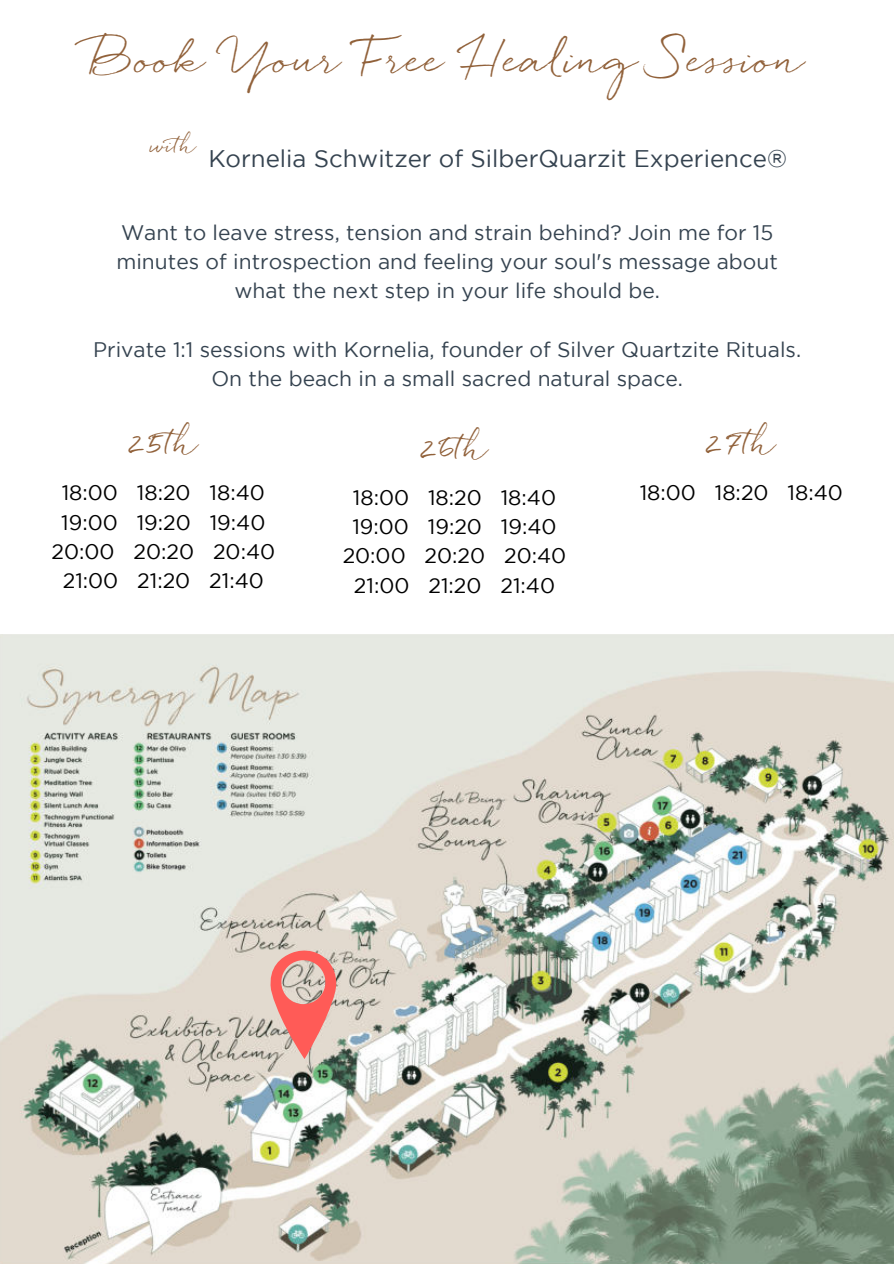
<style>
.page{position:relative;width:894px;height:1264px;background:#fff}
.page>*{position:absolute;margin:0;border:0;box-sizing:border-box;transform-origin:0 0}
.t1{font:40.5px "Quickpen";color:#91613a}
.t2{font:31.5px "Quickpen";color:#91613a}
.t3{font:24px "Gotham";color:#354350}
.t4{font:21px/29.2px "Gotham";color:#354350;text-align:center}
.t5{font:21px/29.2px "Gotham";color:#000;text-align:center}
.t6{font:21px "Quickpen";color:#91613a}
</style>
<div class="page">
<img style="left:0;top:634px;width:893px;height:629px">
<svg style="left:268px;top:949px;width:70px;height:110px;background:#e49d95"></svg>
<h1 class="t1" style="left:89px;top:35px;width:717px">Book Your Free Healing Session</h1>
<p class="t6" style="left:151px;top:133px;width:48px">with</p>
<p class="t3" style="left:208px;top:145px;width:580px">Kornelia Schwitzer of SilberQuarzit Experience®</p>
<p class="t4" style="left:116px;top:217px;width:662px">Want to leave stress, tension and strain behind? Join me for 15 minutes of introspection and feeling your soul's message about what the next step in your life should be.</p>
<p class="t4" style="left:93px;top:334px;width:709px">Private 1:1 sessions with Kornelia, founder of Silver Quartzite Rituals.<br>On the beach in a small sacred natural space.</p>
<h2 class="t2" style="left:127px;top:424px;width:75px">25th</h2>
<h2 class="t2" style="left:419px;top:428px;width:73px">26th</h2>
<h2 class="t2" style="left:704px;top:424px;width:75px">27th</h2>
<p class="t5" style="left:51px;top:478px;width:225px">18:00 18:20 18:40<br>19:00 19:20 19:40<br>20:00 20:20 20:40<br>21:00 21:20 21:40</p>
<p class="t5" style="left:342px;top:482px;width:225px">18:00 18:20 18:40<br>19:00 19:20 19:40<br>20:00 20:20 20:40<br>21:00 21:20 21:40</p>
<p class="t5" style="left:639px;top:478px;width:204px">18:00 18:20 18:40</p>
</div>
